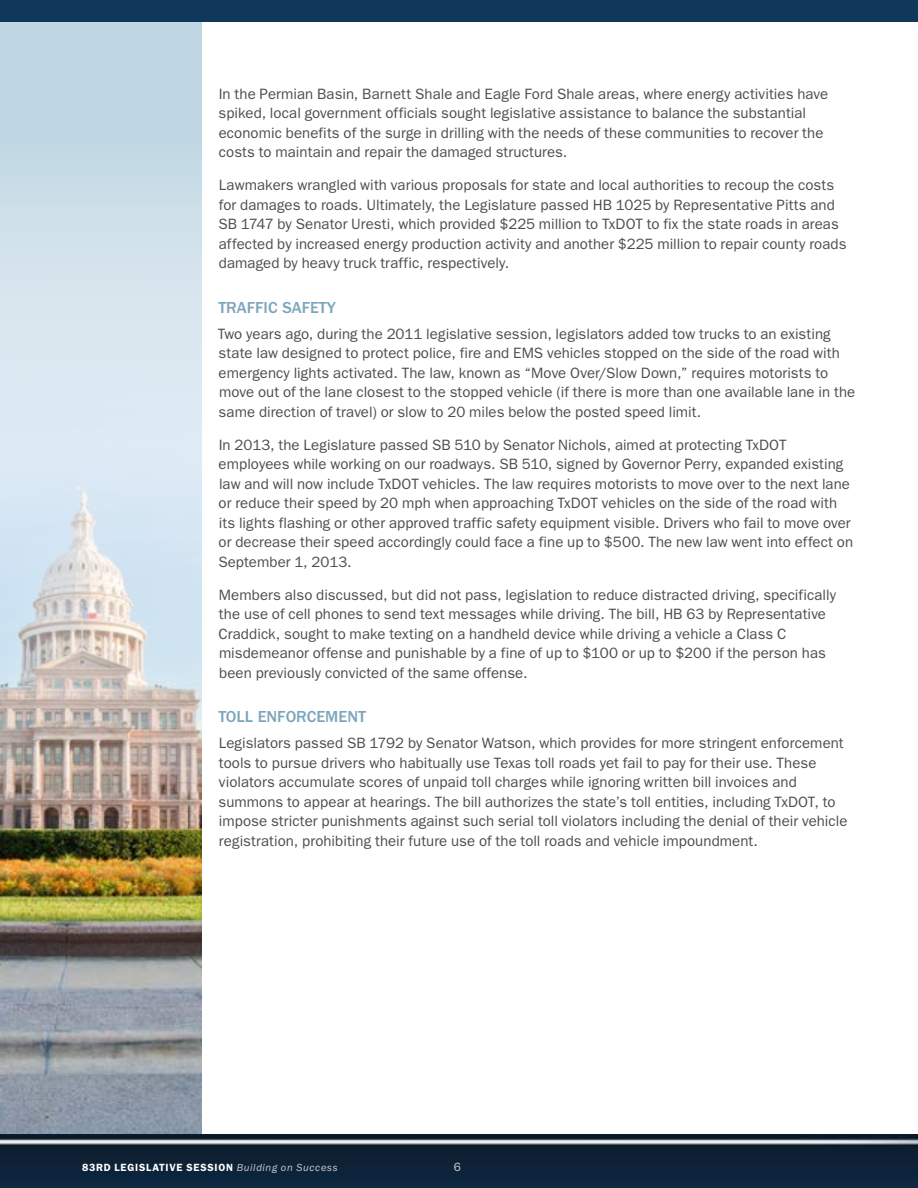
<style>
.page{position:relative;width:918px;height:1188px;background:#fff}
.page>*{position:absolute;margin:0;border:0;box-sizing:border-box;transform-origin:0 0}
.t1{font:500 16.5px "ITC Franklin Gothic Std";color:#7ca5bc}
.t2{font:15px/19.5px "ITC Franklin Gothic Std";letter-spacing:.005em;color:#4d4d4f}
.t3{font:12px "ITC Franklin Gothic Std";color:#cfd1d2}
.t4{font:600 10.5px "ITC Franklin Gothic Std";letter-spacing:.07em;color:#fff}
.s1{font-weight:400;font-style:italic;color:#cfd1d2}
</style>
<div class="page">
<div style="left:0;top:22px;width:201px;height:1112px;background:linear-gradient(to right,#c1d9e4,#c1d9e4)"></div>
<img style="left:0;top:213px;width:201px;height:921px">
<div style="left:0;top:0;width:918px;height:22px;background:#10385a"></div>
<img style="left:0;top:1134px;width:918px;height:54px">
<p class="t2" style="left:219px;top:84px;width:611px">In the Permian Basin, Barnett Shale and Eagle Ford Shale areas, where energy activities have spiked, local government officials sought legislative assistance to balance the substantial economic benefits of the surge in drilling with the needs of these communities to recover the costs to maintain and repair the damaged structures.</p>
<p class="t2" style="left:218px;top:176px;width:630px">Lawmakers wrangled with various proposals for state and local authorities to recoup the costs for damages to roads. Ultimately, the Legislature passed HB 1025 by Representative Pitts and SB 1747 by Senator Uresti, which provided $225 million to TxDOT to fix the state roads in areas affected by increased energy production activity and another $225 million to repair county roads damaged by heavy truck traffic, respectively.</p>
<p class="t1" style="left:218px;top:298px;width:119px">TRAFFIC SAFETY</p>
<p class="t2" style="left:218px;top:324px;width:639px">Two years ago, during the 2011 legislative session, legislators added tow trucks to an existing state law designed to protect police, fire and EMS vehicles stopped on the side of the road with emergency lights activated. The law, known as “Move Over/Slow Down,” requires motorists to move out of the lane closest to the stopped vehicle (if there is more than one available lane in the same direction of travel) or slow to 20 miles below the posted speed limit.</p>
<p class="t2" style="left:218px;top:435px;width:636px">In 2013, the Legislature passed SB 510 by Senator Nichols, aimed at protecting TxDOT employees while working on our roadways. SB 510, signed by Governor Perry, expanded existing law and will now include TxDOT vehicles. The law requires motorists to move over to the next lane or reduce their speed by 20 mph when approaching TxDOT vehicles on the side of the road with its lights flashing or other approved traffic safety equipment visible. Drivers who fail to move over or decrease their speed accordingly could face a fine up to $500. The new law went into effect on September 1, 2013.</p>
<p class="t2" style="left:218px;top:585px;width:619px">Members also discussed, but did not pass, legislation to reduce distracted driving, specifically the use of cell phones to send text messages while driving. The bill, HB 63 by Representative Craddick, sought to make texting on a handheld device while driving a vehicle a Class C misdemeanor offense and punishable by a fine of up to $100 or up to $200 if the person has been previously convicted of the same offense.</p>
<p class="t1" style="left:218px;top:707px;width:149px">TOLL ENFORCEMENT</p>
<p class="t2" style="left:219px;top:734px;width:630px">Legislators passed SB 1792 by Senator Watson, which provides for more stringent enforcement tools to pursue drivers who habitually use Texas toll roads yet fail to pay for their use. These violators accumulate scores of unpaid toll charges while ignoring written bill invoices and summons to appear at hearings. The bill authorizes the state’s toll entities, including TxDOT, to impose stricter punishments against such serial toll violators including the denial of their vehicle registration, prohibiting their future use of the toll roads and vehicle impoundment.</p>
<p class="t4" style="left:82px;top:1162px;width:257px">83RD LEGISLATIVE SESSION <span class="s1">Building on Success</span></p>
<p class="t3" style="left:454px;top:1160px;width:9px">6</p>
</div>
